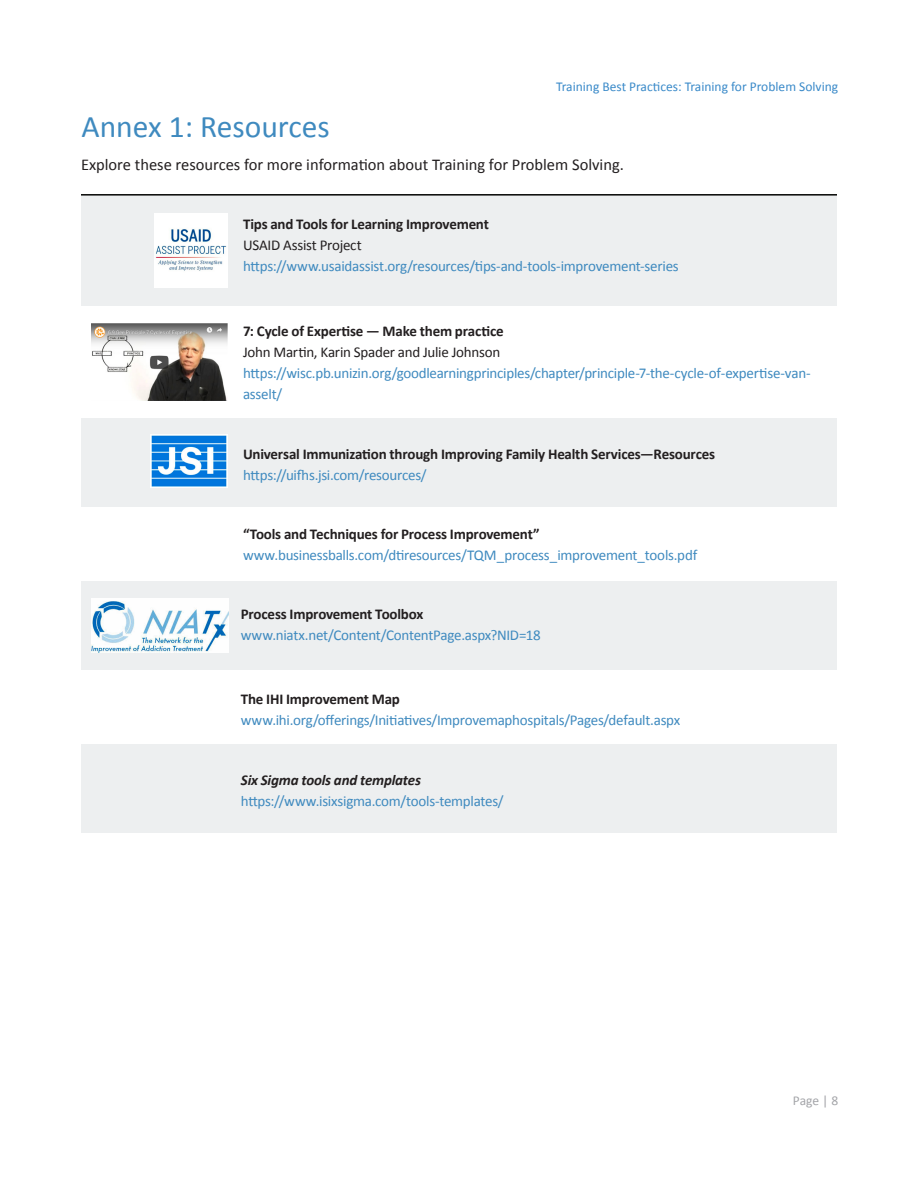
<style>
.page{position:relative;width:918px;height:1188px;background:#fff}
.page>*{position:absolute;margin:0;border:0;box-sizing:border-box;transform-origin:0 0}
.t1{font:31.5px "Calibri";color:#3f8abf}
.t2{font:16.5px "Calibri";color:#231f20}
.t3{font:15px/21px "Calibri";letter-spacing:-.015em;color:#3f8abf}
.t4{font:700 15px/21px "Calibri";letter-spacing:-.015em;color:#231f20}
.t5{font:13.5px "Calibri";color:#3a8ac9}
.t6{font:13.5px "Calibri";color:#a4a5a9}
.s1{font-weight:700;color:#231f20}
.s2{color:#231f20}
.s3{font-weight:400;color:#3f8abf}
.s4{font-weight:700;font-style:italic;color:#231f20}
</style>
<div class="page">
<div style="left:81px;top:195px;width:756px;height:111px;background:#edeff0"></div>
<div style="left:81px;top:581px;width:756px;height:89px;background:#edeff0"></div>
<div style="left:81px;top:744px;width:756px;height:89px;background:#edeff0"></div>
<div style="left:81px;top:418px;width:756px;height:89px;background:#edeff0"></div>
<hr style="left:81px;top:194px;width:756px;height:2px;background:#040503">
<img style="left:154px;top:214px;width:74px;height:73px">
<img style="left:92px;top:324px;width:136px;height:76px">
<img style="left:151px;top:435px;width:77px;height:52px">
<img style="left:92px;top:598px;width:137px;height:55px">
<p class="t5" style="left:556px;top:78px;width:284px">Training Best Practices: Training for Problem Solving</p>
<p class="t1" style="left:82px;top:107px;width:250px">Annex 1: Resources</p>
<p class="t2" style="left:81px;top:154px;width:545px">Explore these resources for more information about Training for Problem Solving.</p>
<p class="t3" style="left:243px;top:213px;width:437px"><span class="s1">Tips and Tools for Learning Improvement<br></span><span class="s2">USAID Assist Project </span>https://www.usaidassist.org/resources/tips-and-tools-improvement-series</p>
<p class="t3" style="left:243px;top:320px;width:569px"><span class="s1">7: Cycle of Expertise — Make them practice<br></span><span class="s2">John Martin, Karin Spader and Julie Johnson </span>https://wisc.pb.unizin.org/goodlearningprinciples/chapter/principle-7-the-cycle-of-expertise-van&shy;asselt/</p>
<p class="t4" style="left:243px;top:443px;width:474px">Universal Immunization through Improving Family Health Services—Resources <span class="s3">https://uifhs.jsi.com/resources/</span></p>
<p class="t3" style="left:243px;top:522px;width:456px"><span class="s1">“Tools and Techniques for Process Improvement” </span>www.businessballs.com/dtiresources/TQM_process_improvement_tools.pdf</p>
<p class="t3" style="left:241px;top:603px;width:301px"><span class="s1">Process Improvement Toolbox </span>www.niatx.net/Content/ContentPage.aspx?NID=18</p>
<p class="t3" style="left:241px;top:688px;width:441px"><span class="s1">The IHI Improvement Map </span>www.ihi.org/offerings/Initiatives/Improvemaphospitals/Pages/default.aspx</p>
<p class="t3" style="left:241px;top:769px;width:264px"><span class="s4">Six Sigma tools and templates </span>https://www.isixsigma.com/tools-templates/</p>
<p class="t6" style="left:793px;top:1092px;width:47px">Page | 8</p>
</div>
